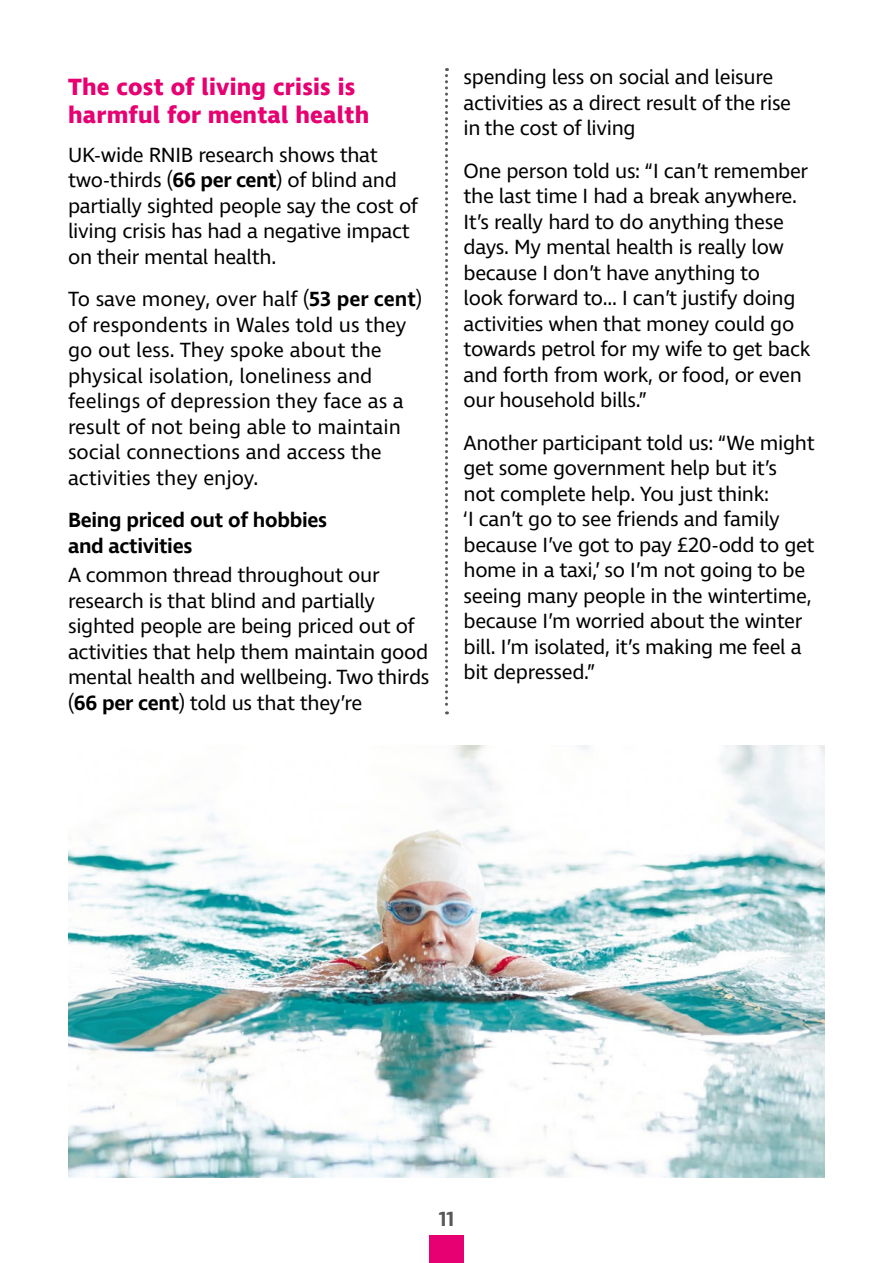
<style>
.page{position:relative;width:893px;height:1263px;background:#fff}
.page>*{position:absolute;margin:0;border:0;box-sizing:border-box;transform-origin:0 0}
.t1{font:700 24px/28.5px "Ingra";letter-spacing:.01em;color:#e60071}
.P___Body_14_17pt{font:21px/25.5px "Ingra";letter-spacing:-.015em;color:#000}
.t2{font:600 21px/25.5px "Ingra";letter-spacing:-.015em;color:#000}
.t3{font:600 21px "Ingra";color:#575756}
.s1{font-weight:600}
</style>
<div class="page">
<img style="left:68px;top:745px;width:757px;height:433px">
<div style="left:429px;top:1235px;width:35px;height:28px;background:#e60071"></div>
<svg style="left:445px;top:68px;width:3px;height:646px"></svg>
<h3 class="t1" style="left:68px;top:74px;width:303px">The cost of living crisis is harmful for mental health</h3>
<p class="P___Body_14_17pt" style="left:68px;top:143px;width:351px">UK-wide RNIB research shows that two-thirds (<span class="s1">66 per cent</span>) of blind and partially sighted people say the cost of living crisis has had a negative impact on their mental health.</p>
<p class="P___Body_14_17pt" style="left:68px;top:287px;width:356px">To save money, over half (<span class="s1">53 per cent</span>) of respondents in Wales told us they go out less. They spoke about the physical isolation, loneliness and feelings of depression they face as a result of not being able to maintain social connections and access the activities they enjoy.</p>
<h4 class="t2" style="left:68px;top:508px;width:261px">Being priced out of hobbies and activities</h4>
<p class="P___Body_14_17pt" style="left:68px;top:564px;width:363px">A common thread throughout our research is that blind and partially sighted people are being priced out of activities that help them maintain good mental health and wellbeing. Two thirds (<span class="s1">66 per cent</span>) told us that they’re</p>
<p class="P___Body_14_17pt" style="left:463px;top:65px;width:329px">spending less on social and leisure activities as a direct result of the rise in the cost of living</p>
<p class="P___Body_14_17pt" style="left:463px;top:159px;width:348px">One person told us: “I can’t remember the last time I had a break anywhere.<br>It’s really hard to do anything these days. My mental health is really low because I don’t have anything to<br>look forward to... I can’t justify doing activities when that money could go towards petrol for my wife to get back and forth from work, or food, or even our household bills.”</p>
<p class="P___Body_14_17pt" style="left:463px;top:431px;width:353px">Another participant told us: “We might get some government help but it’s<br>not complete help. You just think:<br>‘I can’t go to see friends and family because I’ve got to pay £20-odd to get home in a taxi,’ so I’m not going to be seeing many people in the wintertime, because I’m worried about the winter bill. I’m isolated, it’s making me feel a bit depressed.”</p>
<p class="t3" style="left:439px;top:1206px;width:17px">11</p>
</div>
